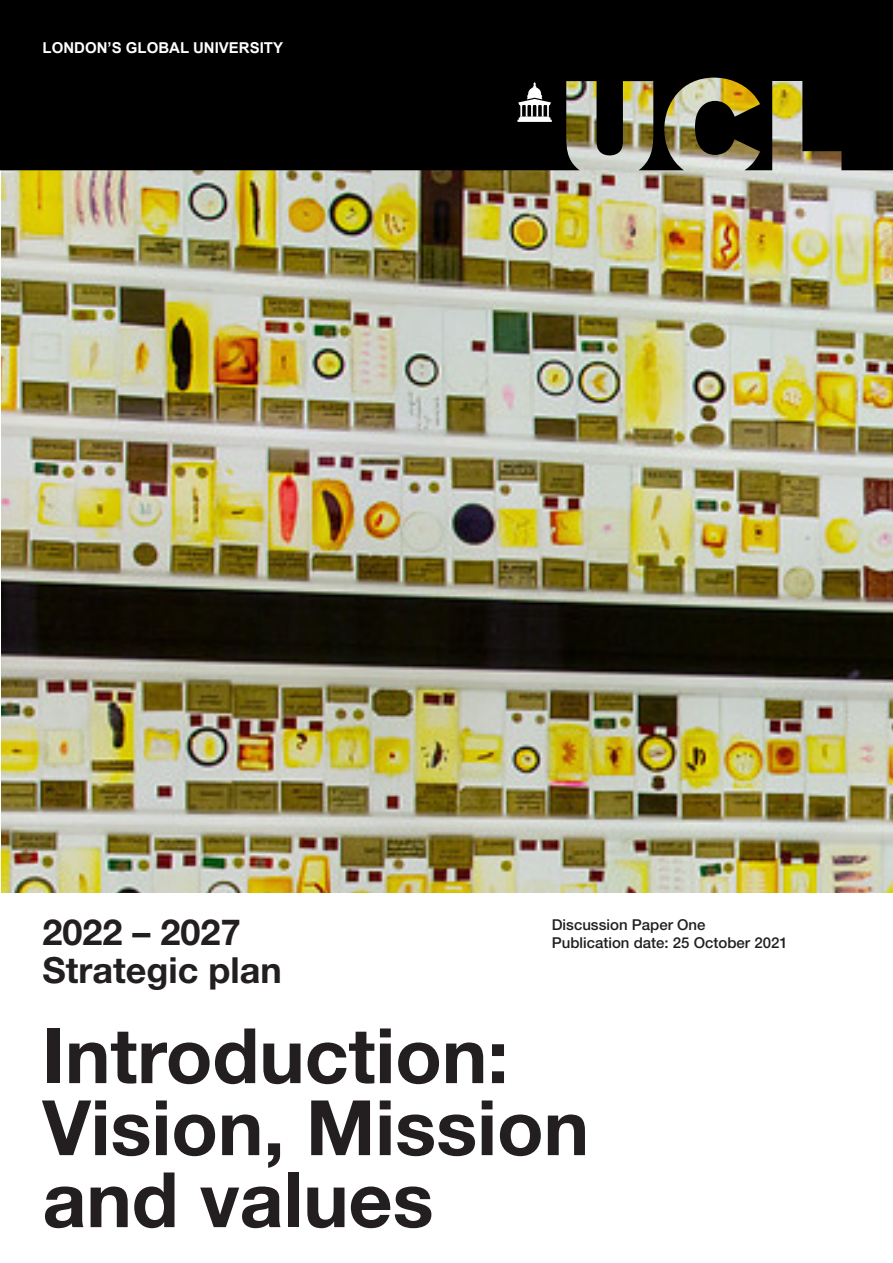
<style>
.page{position:relative;width:893px;height:1263px;background:#fff}
.page>*{position:absolute;margin:0;border:0;box-sizing:border-box;transform-origin:0 0}
.Main_Heading{font:700 76.5px/72px "Helvetica Neue LT Std";color:#231f20}
.Main_Heading-2{font:700 36px/37.5px "Helvetica Neue LT Std";color:#231f20}
.Main_Heading-3{font:500 15px/18px "Helvetica Neue LT Std";color:#231f20}
.t1{font:700 15px "Arial";color:#fff}
</style>
<div class="page">
<img style="left:1px;top:170px;width:892px;height:723px">
<svg style="left:0;top:0;width:893px;height:170px;background:#11100c"></svg>
<svg style="left:517px;top:82px;width:35px;height:40px"></svg>
<p class="t1" style="left:43px;top:38px;width:242px">LONDON’S GLOBAL UNIVERSITY</p>
<p class="Main_Heading-3" style="left:552px;top:916px;width:237px">Discussion Paper One<br>Publication date: 25 October 2021</p>
<p class="Main_Heading-2" style="left:43px;top:913px;width:241px">2022 – 2027<br>Strategic plan</p>
<p class="Main_Heading" style="left:43px;top:1018px;width:548px">Introduction:<br>Vision, Mission and values</p>
</div>
